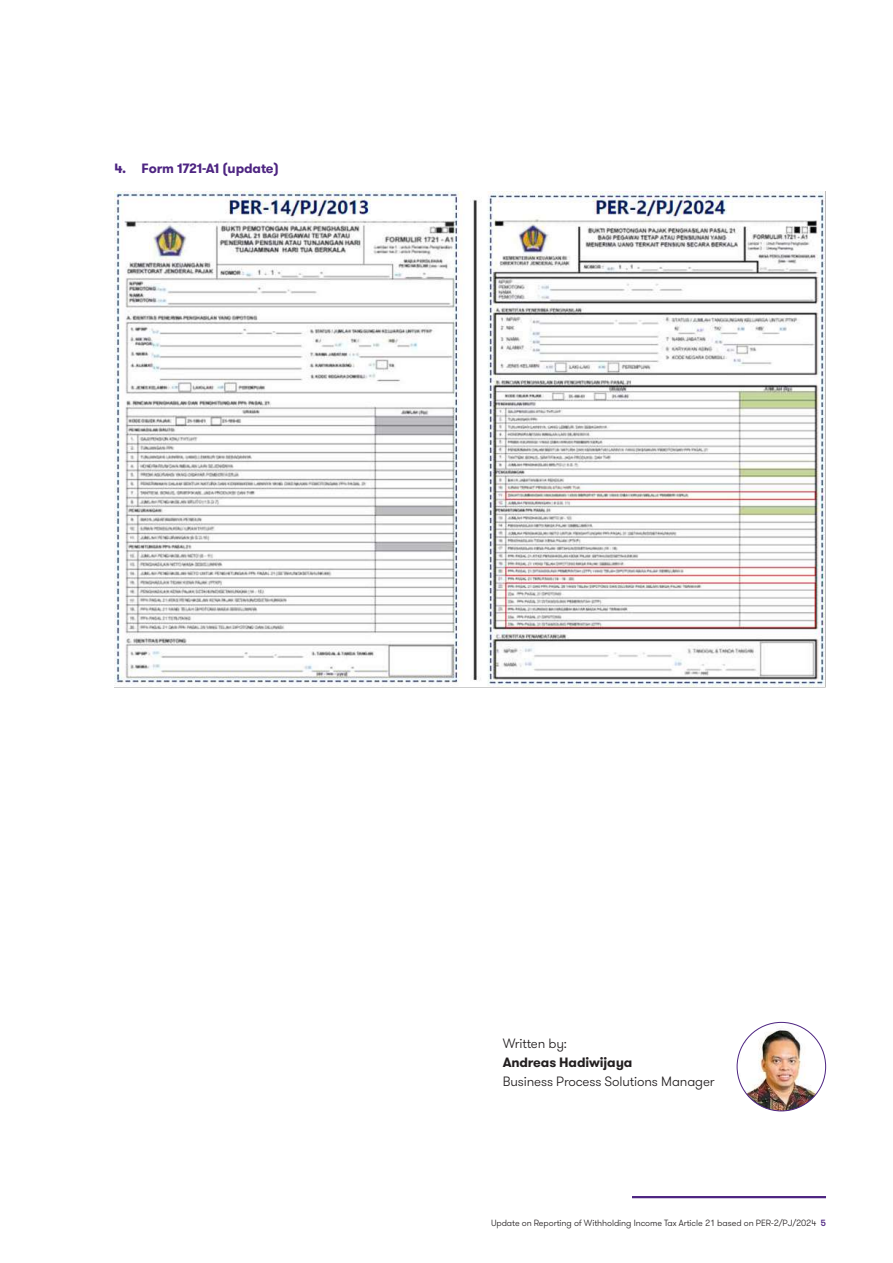
<style>
.page{position:relative;width:893px;height:1263px;background:#fff}
.page>*{position:absolute;margin:0;border:0;box-sizing:border-box;transform-origin:0 0}
.t1{font:300 13.5px "GT Walsheim Pro";letter-spacing:-.01em;color:#231f20}
.t2{font:700 13.5px "GT Walsheim Pro";letter-spacing:-.01em;color:#4e2582}
.t3{font:700 13.5px "GT Walsheim Pro";letter-spacing:-.01em;color:#231f20}
.t4{font:300 9px "GT Walsheim Pro";letter-spacing:-.01em;color:#231f20}
.s1{font-weight:500;color:#4e2582}
</style>
<div class="page">
<hr style="left:632px;top:1196px;width:194px;height:2px;background:#4e2582">
<img style="left:115px;top:192px;width:711px;height:496px">
<img style="left:737px;top:1022px;width:89px;height:89px;border-radius:44px">
<h1 class="t2" style="left:115px;top:159px;width:166px">4. Form 1721-A1 (update)</h1>
<h1 class="t1" style="left:503px;top:1035px;width:66px">Written by:</h1>
<h1 class="t3" style="left:503px;top:1053px;width:131px">Andreas Hadiwijaya</h1>
<h1 class="t1" style="left:503px;top:1072px;width:213px">Business Process Solutions Manager</h1>
<p class="t4" style="left:491px;top:1217px;width:336px">Update on Reporting of Withholding Income Tax Article 21 based on PER-2/PJ/2024 <span class="s1">5</span></p>
</div>
